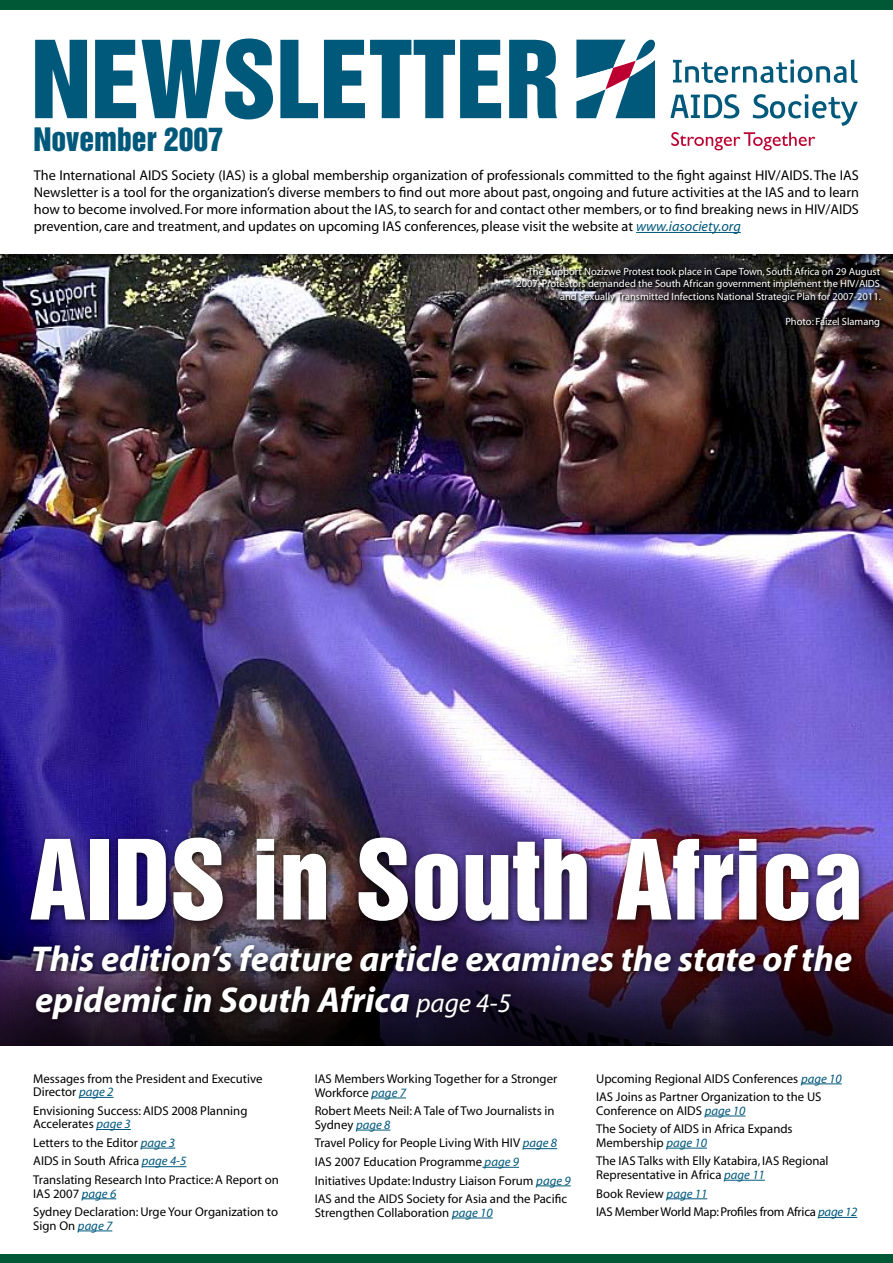
<style>
.page{position:relative;width:893px;height:1263px;background:#fff}
.page>*{position:absolute;margin:0;border:0;box-sizing:border-box;transform-origin:0 0}
.t1{font:100.95px "Helvetica Inserat LT Std";color:#fff}
.t2{font:italic 700 36px/40.5px "Myriad";color:#fff}
.t3{font:29.55px "Helvetica Inserat LT Std";color:#00587b}
.t4{font:14.25px/17.1px "Myriad";color:#000;text-align:justify}
.t5{font:12.75px/18.6px "Myriad";color:#000}
.t6{font:10.5px/12.6px "Myriad";color:#fff;text-align:right}
.s1{font-style:italic;color:#00587b}
.s2{font-weight:400;font-size:27px}
</style>
<div class="page">
<img style="left:0;top:267px;width:893px;height:586px">
<div style="left:0;top:0;width:893px;height:267px;background:#000;opacity:.75"></div>
<div style="left:0;top:0;width:893px;height:253px;background:#fff"></div>
<svg style="left:0;top:853px;width:893px;height:193px"></svg>
<div style="left:0;top:0;width:893px;height:9px;background:#005836"></div>
<hr style="left:636px;top:232px;width:105px;height:1px;background:#00587b">
<svg style="left:35px;top:40px;width:52px;height:78px"></svg>
<svg style="left:95px;top:40px;width:41px;height:78px"></svg>
<svg style="left:142px;top:39px;width:131px;height:80px"></svg>
<svg style="left:280px;top:40px;width:38px;height:78px"></svg>
<svg style="left:324px;top:40px;width:177px;height:78px"></svg>
<svg style="left:509px;top:40px;width:48px;height:78px"></svg>
<hr style="left:79px;top:1097px;width:35px;height:1px;background:#00587b">
<hr style="left:96px;top:1129px;width:35px;height:1px;background:#00587b">
<hr style="left:141px;top:1148px;width:34px;height:1px;background:#00587b">
<hr style="left:142px;top:1166px;width:44px;height:1px;background:#00587b">
<hr style="left:82px;top:1198px;width:34px;height:1px;background:#00587b">
<hr style="left:78px;top:1230px;width:34px;height:1px;background:#00587b">
<hr style="left:372px;top:1097px;width:34px;height:1px;background:#00587b">
<hr style="left:356px;top:1130px;width:34px;height:1px;background:#00587b">
<hr style="left:523px;top:1148px;width:34px;height:1px;background:#00587b">
<hr style="left:482px;top:1167px;width:37px;height:1px;background:#00587b">
<hr style="left:536px;top:1185px;width:35px;height:1px;background:#00587b">
<hr style="left:452px;top:1218px;width:41px;height:1px;background:#00587b">
<hr style="left:801px;top:1083px;width:41px;height:1px;background:#00587b">
<hr style="left:705px;top:1116px;width:40px;height:1px;background:#00587b">
<hr style="left:666px;top:1148px;width:41px;height:1px;background:#00587b">
<hr style="left:724px;top:1180px;width:41px;height:1px;background:#00587b">
<hr style="left:667px;top:1198px;width:40px;height:1px;background:#00587b">
<hr style="left:818px;top:1217px;width:39px;height:1px;background:#00587b">
<svg style="left:576px;top:40px;width:79px;height:79px"></svg>
<svg style="left:673px;top:60px;width:185px;height:23px"></svg>
<svg style="left:670px;top:94px;width:69px;height:24px"></svg>
<svg style="left:753px;top:94px;width:105px;height:32px"></svg>
<svg style="left:671px;top:132px;width:144px;height:18px"></svg>
<div style="left:24px;top:832px;width:869px;height:207px;background:#000;opacity:.75"></div>
<img style="left:517px;top:267px;width:376px;height:137px">
<div style="left:0;top:1254px;width:893px;height:9px;background:#005836"></div>
<h3 class="t3" style="left:33px;top:122px;width:191px">November 2007</h3>
<p class="t4" style="left:34px;top:167px;width:827px">The International AIDS Society (IAS) is a global membership organization of professionals committed to the fight against HIV/AIDS. The IAS Newsletter is a tool for the organization’s diverse members to find out more about past, ongoing and future activities at the IAS and to learn how to become involved. For more information about the IAS, to search for and contact other members, or to find breaking news in HIV/AIDS prevention, care and treatment, and updates on upcoming IAS conferences, please visit the website at <span class="s1">www.iasociety.org</span></p>
<p class="t6" style="left:516px;top:265px;width:366px">The Support Nozizwe Protest took place in Cape Town, South Africa on 29 August<br>2007. Protestors demanded the South African government implement the HIV/AIDS and Sexually Transmitted Infections National Strategic Plan for 2007-2011.</p>
<p class="t6" style="left:785px;top:316px;width:96px">Photo: Faizel Slamang</p>
<h1 class="t1" style="left:30px;top:819px;width:834px">AIDS in South Africa</h1>
<h2 class="t2" style="left:31px;top:940px;width:823px">This edition’s feature article examines the state of the epidemic in South Africa <span class="s2">page 4-5</span></h2>
<p class="t5" style="left:33px;top:1072px;width:231px;line-height:13.5px">Messages from the President and Executive<br>Director <span class="s1">page 2</span></p>
<p class="t5" style="left:33px;top:1104px;width:216px;line-height:13.5px">Envisioning Success: AIDS 2008 Planning<br>Accelerates <span class="s1">page 3</span></p>
<p class="t5" style="left:33px;top:1134px;width:247px">Letters to the Editor <span class="s1">page 3<br></span>AIDS in South Africa <span class="s1">page 4-5<br></span>Translating Research Into Practice: A Report on</p>
<p class="t5" style="left:33px;top:1184px;width:246px">IAS 2007 <span class="s1">page 6<br></span>Sydney Declaration: Urge Your Organization to</p>
<p class="t5" style="left:33px;top:1216px;width:81px">Sign On <span class="s1">page 7</span></p>
<p class="t5" style="left:315px;top:1073px;width:244px;line-height:13.5px">IAS Members Working Together for a Stronger<br>Workforce <span class="s1">page 7</span></p>
<p class="t5" style="left:315px;top:1105px;width:241px;line-height:13.5px">Robert Meets Neil: A Tale of Two Journalists in<br>Sydney <span class="s1">page 8</span></p>
<p class="t5" style="left:315px;top:1134px;width:258px">Travel Policy for People Living With HIV <span class="s1">page 8<br></span>IAS 2007 Education Programme <span class="s1">page 9<br></span>Initiatives Update: Industry Liaison Forum <span class="s1">page 9<br></span>IAS and the AIDS Society for Asia and the Pacific</p>
<p class="t5" style="left:315px;top:1204px;width:180px">Strengthen Collaboration <span class="s1">page 10</span></p>
<p class="t5" style="left:596px;top:1069px;width:247px">Upcoming Regional AIDS Conferences <span class="s1">page 10<br></span>IAS Joins as Partner Organization to the US</p>
<p class="t5" style="left:596px;top:1102px;width:198px">Conference on AIDS <span class="s1">page 10<br></span>The Society of AIDS in Africa Expands</p>
<p class="t5" style="left:596px;top:1134px;width:234px">Membership <span class="s1">page 10<br></span>The IAS Talks with Elly Katabira, IAS Regional</p>
<p class="t5" style="left:596px;top:1166px;width:263px">Representative in Africa <span class="s1">page 11<br></span>Book Review <span class="s1">page 11<br></span>IAS Member World Map: Profiles from Africa <span class="s1">page 12</span></p>
</div>
